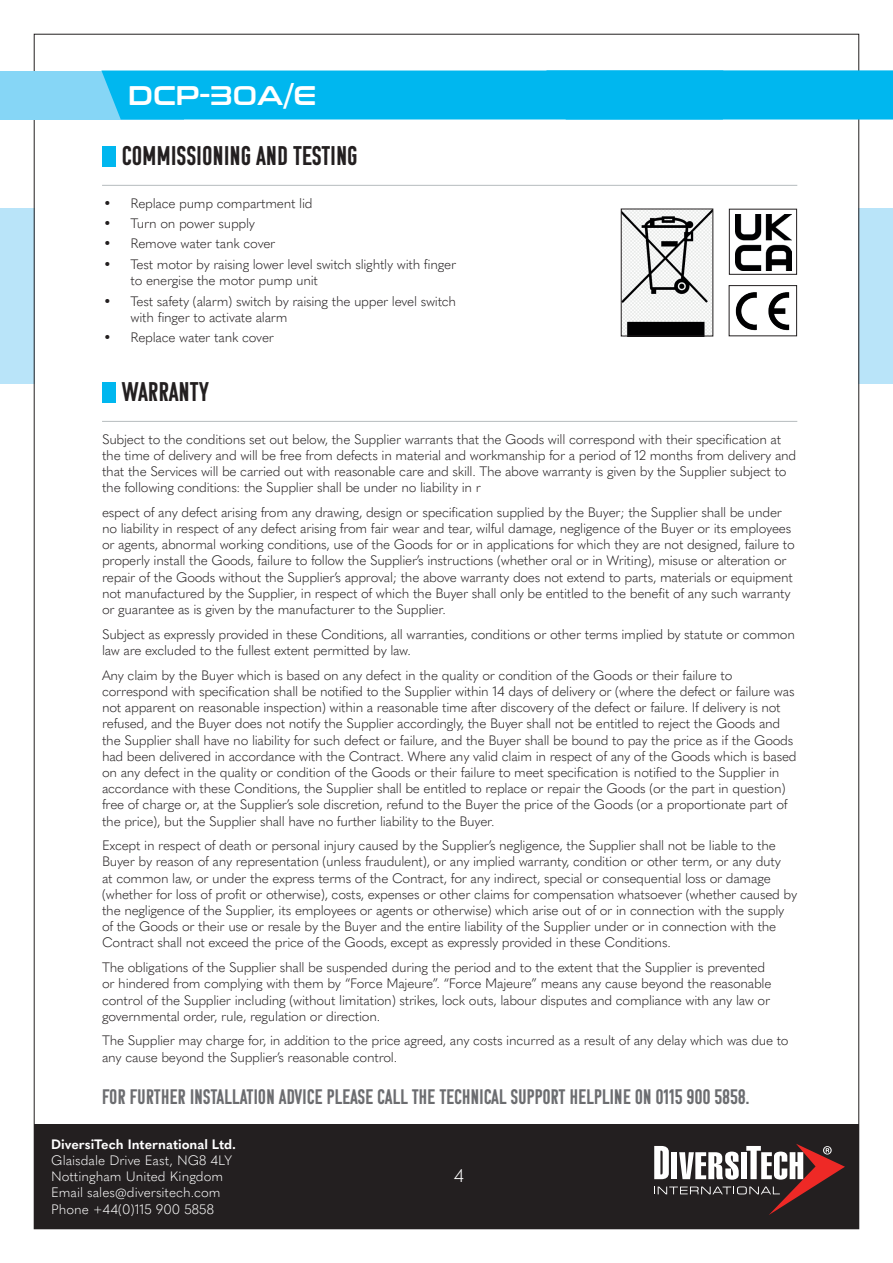
<style>
.page{position:relative;width:893px;height:1263px;background:#fff}
.page>*{position:absolute;margin:0;border:0;box-sizing:border-box;transform-origin:0 0}
.t1{font:27px "Komu B";letter-spacing:.02em;color:#231f20}
.t2{font:26.85px "Conthrax Sb";color:#fff}
.t3{font:21px "Komu B";letter-spacing:.02em;color:#6c6d70}
.t4{font:300 18px "Quasimoda";color:#fff}
.t5{font:300 13.5px/16.2px "Quasimoda";letter-spacing:-.02em;color:#231f20}
.t6{font:300 13.5px/16.2px "Quasimoda";color:#fff}
.t7{font:700 13.5px "Quasimoda";color:#fff}
</style>
<div class="page">
<div style="left:0;top:208px;width:34px;height:176px;background:#b9e4f9"></div>
<div style="left:859px;top:208px;width:34px;height:176px;background:#b9e4f9"></div>
<div style="left:0;top:71px;width:183px;height:48px;background:#86d6f6"></div>
<div style="left:101px;top:70px;width:792px;height:50px;background:#00b7ef"></div>
<div style="left:34px;top:1124px;width:825px;height:105px;background:#231f20"></div>
<hr style="left:102px;top:185px;width:695px;height:1px;background:#b6bcbe">
<hr style="left:102px;top:421px;width:695px;height:1px;background:#b6bcbe">
<svg style="left:654px;top:1144px;width:191px;height:71px"></svg>
<div style="left:102px;top:146px;width:14px;height:20px;background:#00b7ef"></div>
<div style="left:102px;top:382px;width:14px;height:20px;background:#00b7ef"></div>
<img style="left:735px;top:292px;width:55px;height:39px">
<div style="left:729px;top:285px;width:68px;height:51px;border:1px solid #231f20"></div>
<img style="left:735px;top:214px;width:56px;height:56px">
<div style="left:729px;top:209px;width:68px;height:65px;border:1px solid #231f20"></div>
<img style="left:623px;top:211px;width:88px;height:123px">
<div style="left:621px;top:209px;width:92px;height:127px;border:1px solid #231f20"></div>
<h2 class="t2" style="left:128px;top:75px;width:190px">DCP-30A/E</h2>
<h1 class="t1" style="left:122px;top:141px;width:237px">COMMISSIONING AND TESTING</h1>
<p class="t5" style="left:104px;top:194px;width:211px">• Replace pump compartment lid</p>
<p class="t5" style="left:104px;top:214px;width:153px">• Turn on power supply</p>
<p class="t5" style="left:104px;top:235px;width:173px">• Remove water tank cover</p>
<p class="t5" style="left:131px;top:255px;width:327px;text-indent:-27px">• Test motor by raising lower level switch slightly with finger to energise the motor pump unit</p>
<p class="t5" style="left:131px;top:292px;width:327px;text-indent:-27px">• Test safety (alarm) switch by raising the upper level switch with finger to activate alarm</p>
<p class="t5" style="left:104px;top:328px;width:172px">• Replace water tank cover</p>
<h1 class="t1" style="left:122px;top:377px;width:88px">WARRANTY</h1>
<p class="t5" style="left:102px;top:430px;width:696px">Subject to the conditions set out below, the Supplier warrants that the Goods will correspond with their specification at the time of delivery and will be free from defects in material and workmanship for a period of 12 months from delivery and that the Services will be carried out with reasonable care and skill. The above warranty is given by the Supplier subject to the following conditions: the Supplier shall be under no liability in r</p>
<p class="t5" style="left:102px;top:503px;width:694px">espect of any defect arising from any drawing, design or specification supplied by the Buyer; the Supplier shall be under no liability in respect of any defect arising from fair wear and tear, wilful damage, negligence of the Buyer or its employees or agents, abnormal working conditions, use of the Goods for or in applications for which they are not designed, failure to properly install the Goods, failure to follow the Supplier’s instructions (whether oral or in Writing), misuse or alteration or repair of the Goods without the Supplier’s approval; the above warranty does not extend to parts, materials or equipment not manufactured by the Supplier, in respect of which the Buyer shall only be entitled to the benefit of any such warranty or guarantee as is given by the manufacturer to the Supplier.</p>
<p class="t5" style="left:102px;top:625px;width:694px">Subject as expressly provided in these Conditions, all warranties, conditions or other terms implied by statute or common law are excluded to the fullest extent permitted by law.</p>
<p class="t5" style="left:102px;top:666px;width:696px">Any claim by the Buyer which is based on any defect in the quality or condition of the Goods or their failure to correspond with specification shall be notified to the Supplier within 14 days of delivery or (where the defect or failure was not apparent on reasonable inspection) within a reasonable time after discovery of the defect or failure. If delivery is not refused, and the Buyer does not notify the Supplier accordingly, the Buyer shall not be entitled to reject the Goods and the Supplier shall have no liability for such defect or failure, and the Buyer shall be bound to pay the price as if the Goods had been delivered in accordance with the Contract. Where any valid claim in respect of any of the Goods which is based on any defect in the quality or condition of the Goods or their failure to meet specification is notified to the Supplier in accordance with these Conditions, the Supplier shall be entitled to replace or repair the Goods (or the part in question) free of charge or, at the Supplier’s sole discretion, refund to the Buyer the price of the Goods (or a proportionate part of the price), but the Supplier shall have no further liability to the Buyer.</p>
<p class="t5" style="left:102px;top:836px;width:697px">Except in respect of death or personal injury caused by the Supplier’s negligence, the Supplier shall not be liable to the Buyer by reason of any representation (unless fraudulent), or any implied warranty, condition or other term, or any duty<br>at common law, or under the express terms of the Contract, for any indirect, special or consequential loss or damage (whether for loss of profit or otherwise), costs, expenses or other claims for compensation whatsoever (whether caused by the negligence of the Supplier, its employees or agents or otherwise) which arise out of or in connection with the supply of the Goods or their use or resale by the Buyer and the entire liability of the Supplier under or in connection with the Contract shall not exceed the price of the Goods, except as expressly provided in these Conditions.</p>
<p class="t5" style="left:102px;top:958px;width:671px">The obligations of the Supplier shall be suspended during the period and to the extent that the Supplier is prevented or hindered from complying with them by “Force Majeure”. “Force Majeure” means any cause beyond the reasonable control of the Supplier including (without limitation) strikes, lock outs, labour disputes and compliance with any law or governmental order, rule, regulation or direction.</p>
<p class="t5" style="left:102px;top:1032px;width:688px">The Supplier may charge for, in addition to the price agreed, any costs incurred as a result of any delay which was due to any cause beyond the Supplier’s reasonable control.</p>
<h3 class="t3" style="left:102px;top:1085px;width:648px">FOR FURTHER INSTALLATION ADVICE PLEASE CALL THE TECHNICAL SUPPORT HELPLINE ON 0115 900 5858.</h3>
<p class="t7" style="left:51px;top:1133px;width:187px">DiversiTech International Ltd.</p>
<p class="t6" style="left:51px;top:1151px;width:183px">Glaisdale Drive East, NG8 4LY<br>Nottingham United Kingdom<br>Email sales@diversitech.com<br>Phone +44(0)115 900 5858</p>
<h3 class="t4" style="left:454px;top:1162px;width:12px">4</h3>
</div>
